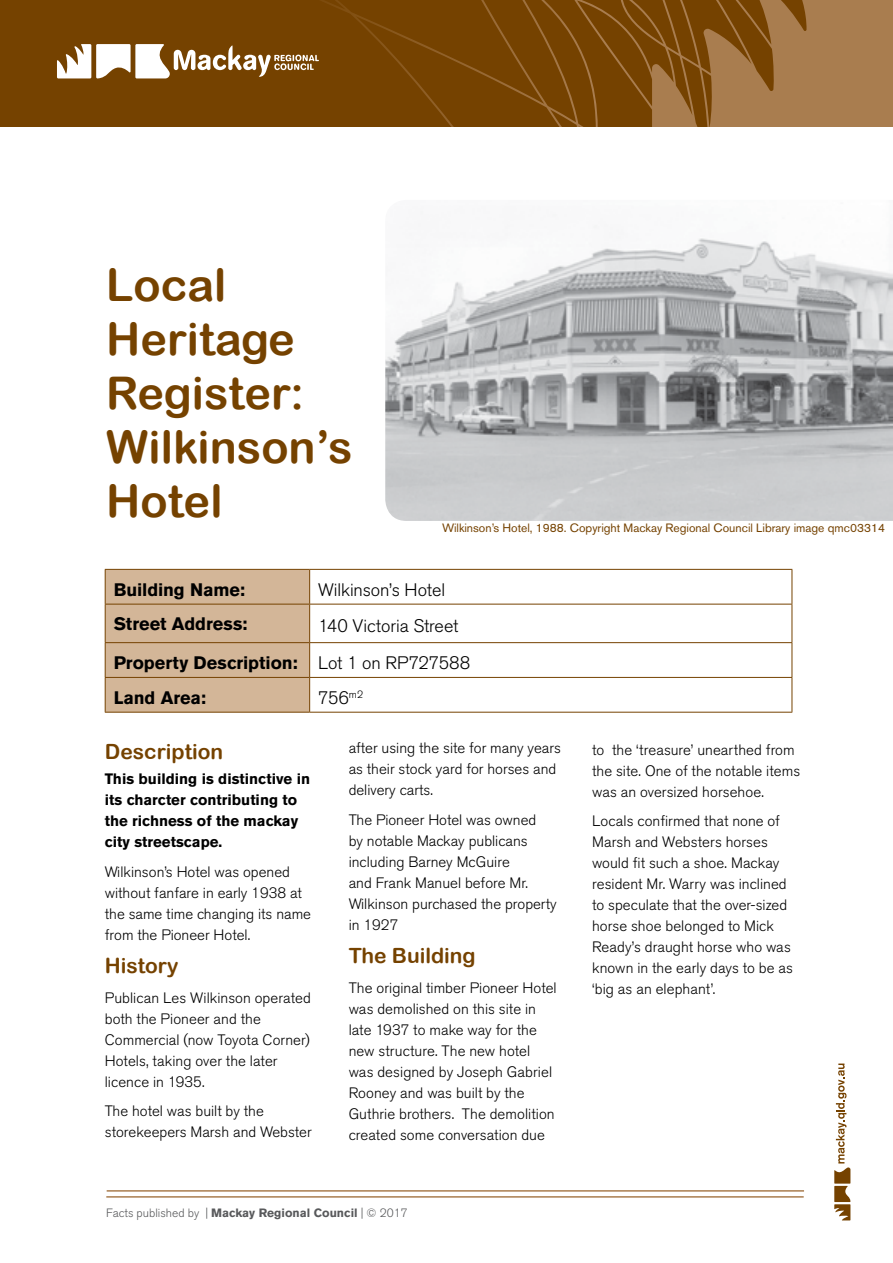
<style>
.page{position:relative;width:893px;height:1263px;background:#fff}
.page>*{position:absolute;margin:0;border:0;box-sizing:border-box;transform-origin:0 0}
.t1{font:45px/54px "Arial Rounded MT Bold";color:#754200}
.t2{font:21px "Arial Rounded MT Bold";color:#754200}
.t3{font:300 18px/36.6px "Akzidenz Grotesk BQ";letter-spacing:-.005em;color:#000}
.t4{font:700 18px "Akzidenz Grotesk BQ";letter-spacing:-.005em;color:#000}
.t5{font:300 15px/21px "Akzidenz Grotesk BQ";color:#000}
.t6{font:700 15px/21px "Akzidenz Grotesk BQ";color:#000}
.t7{font:12px "Akzidenz Grotesk BQ";color:#754200}
.t8{font:300 12px "Akzidenz Grotesk BQ";color:#58595b}
.s1{font-weight:700}
</style>
<div class="page">
<svg style="left:834px;top:1063px;width:16px;height:157px"></svg>
<div style="left:0;top:0;width:893px;height:127px;background:#754200"></div>
<svg style="left:321px;top:0;width:572px;height:127px"></svg>
<svg style="left:57px;top:44px;width:262px;height:34px"></svg>
<hr style="left:106px;top:1196px;width:698px;height:1px;background:#a97d4f">
<hr style="left:107px;top:1190px;width:697px;height:1px;background:#a97d4f">
<div style="left:106px;top:570px;width:203px;height:142px;background:#d3b698"></div>
<hr style="left:310px;top:569px;width:482px;height:1px;background:#754200">
<hr style="left:792px;top:604px;width:1px;height:38px;background:#754200">
<hr style="left:792px;top:643px;width:1px;height:34px;background:#754200">
<hr style="left:310px;top:712px;width:482px;height:1px;background:#754200">
<hr style="left:105px;top:569px;width:205px;height:1px;background:#754200">
<hr style="left:105px;top:570px;width:1px;height:34px;background:#754200">
<hr style="left:309px;top:570px;width:1px;height:34px;background:#754200">
<hr style="left:792px;top:570px;width:1px;height:34px;background:#754200">
<hr style="left:105px;top:604px;width:205px;height:1px;background:#754200">
<hr style="left:105px;top:604px;width:1px;height:38px;background:#754200">
<hr style="left:310px;top:604px;width:482px;height:1px;background:#754200">
<hr style="left:309px;top:604px;width:1px;height:38px;background:#754200">
<hr style="left:105px;top:642px;width:205px;height:1px;background:#754200">
<hr style="left:105px;top:643px;width:1px;height:34px;background:#754200">
<hr style="left:310px;top:642px;width:482px;height:1px;background:#754200">
<hr style="left:309px;top:643px;width:1px;height:34px;background:#754200">
<hr style="left:105px;top:677px;width:205px;height:1px;background:#754200">
<hr style="left:105px;top:678px;width:1px;height:34px;background:#754200">
<hr style="left:310px;top:677px;width:482px;height:1px;background:#754200">
<hr style="left:309px;top:678px;width:1px;height:34px;background:#754200">
<hr style="left:792px;top:678px;width:1px;height:34px;background:#754200">
<hr style="left:105px;top:712px;width:205px;height:1px;background:#754200">
<img style="left:385px;top:225px;width:508px;height:296px">
<h1 class="t1" style="left:106px;top:258px;width:248px">Local<br>Heritage<br>Register:<br>Wilkinson’s<br>Hotel</h1>
<p class="t7" style="left:442px;top:521px;width:444px">Wilkinson’s Hotel, 1988. Copyright Mackay Regional Council Library image qmc03314</p>
<p class="t4" style="left:114px;top:579px;width:133px">Building Name:</p>
<p class="t3" style="left:318px;top:571px;width:128px">Wilkinson’s Hotel</p>
<p class="t4" style="left:114px;top:614px;width:135px">Street Address:</p>
<p class="t3" style="left:114px;top:608px;width:358px;text-indent:204px">140 Victoria Street<br><span class="s1">Property Description:</span> Lot 1 on RP727588</p>
<p class="t4" style="left:114px;top:687px;width:94px">Land Area:</p>
<p class="t3" style="left:318px;top:679px;width:47px">756<sup>m2</sup></p>
<h2 class="t2" style="left:105px;top:739px;width:120px">Description</h2>
<p class="t6" style="left:105px;top:768px;width:207px">This building is distinctive in its charcter contributing to the richness of the mackay city streetscape.</p>
<p class="t5" style="left:105px;top:861px;width:208px">Wilkinson’s Hotel was opened without fanfare in early 1938 at the same time changing its name from the Pioneer Hotel.</p>
<h2 class="t2" style="left:105px;top:953px;width:75px">History</h2>
<p class="t5" style="left:105px;top:987px;width:208px">Publican Les Wilkinson operated both the Pioneer and the<br>Commercial (now Toyota Corner)<br>Hotels, taking over the later licence in 1935.</p>
<p class="t5" style="left:105px;top:1101px;width:208px">The hotel was built by the storekeepers Marsh and Webster</p>
<p class="t5" style="left:349px;top:738px;width:214px">after using the site for many years as their stock yard for horses and delivery carts.</p>
<p class="t5" style="left:349px;top:809px;width:209px">The Pioneer Hotel was owned<br>by notable Mackay publicans including Barney McGuire<br>and Frank Manuel before Mr.<br>Wilkinson purchased the property in 1927</p>
<h2 class="t2" style="left:349px;top:943px;width:129px">The Building</h2>
<p class="t5" style="left:349px;top:977px;width:210px">The original timber Pioneer Hotel was demolished on this site in late 1937 to make way for the new structure. The new hotel was designed by Joseph Gabriel<br>Rooney and was built by the<br>Guthrie brothers. The demolition created some conversation due</p>
<p class="t8" style="left:106px;top:1206px;width:303px">Facts published by | <span class="s1">Mackay Regional Council</span> | © 2017</p>
<p class="t5" style="left:592px;top:739px;width:210px">to the ‘treasure’ unearthed from the site. One of the notable items was an oversized horsehoe.</p>
<p class="t5" style="left:592px;top:811px;width:203px">Locals confirmed that none of<br>Marsh and Websters horses would fit such a shoe. Mackay resident Mr. Warry was inclined to speculate that the over-sized horse shoe belonged to Mick<br>Ready’s draught horse who was known in the early days to be as ‘big as an elephant’.</p>
</div>
